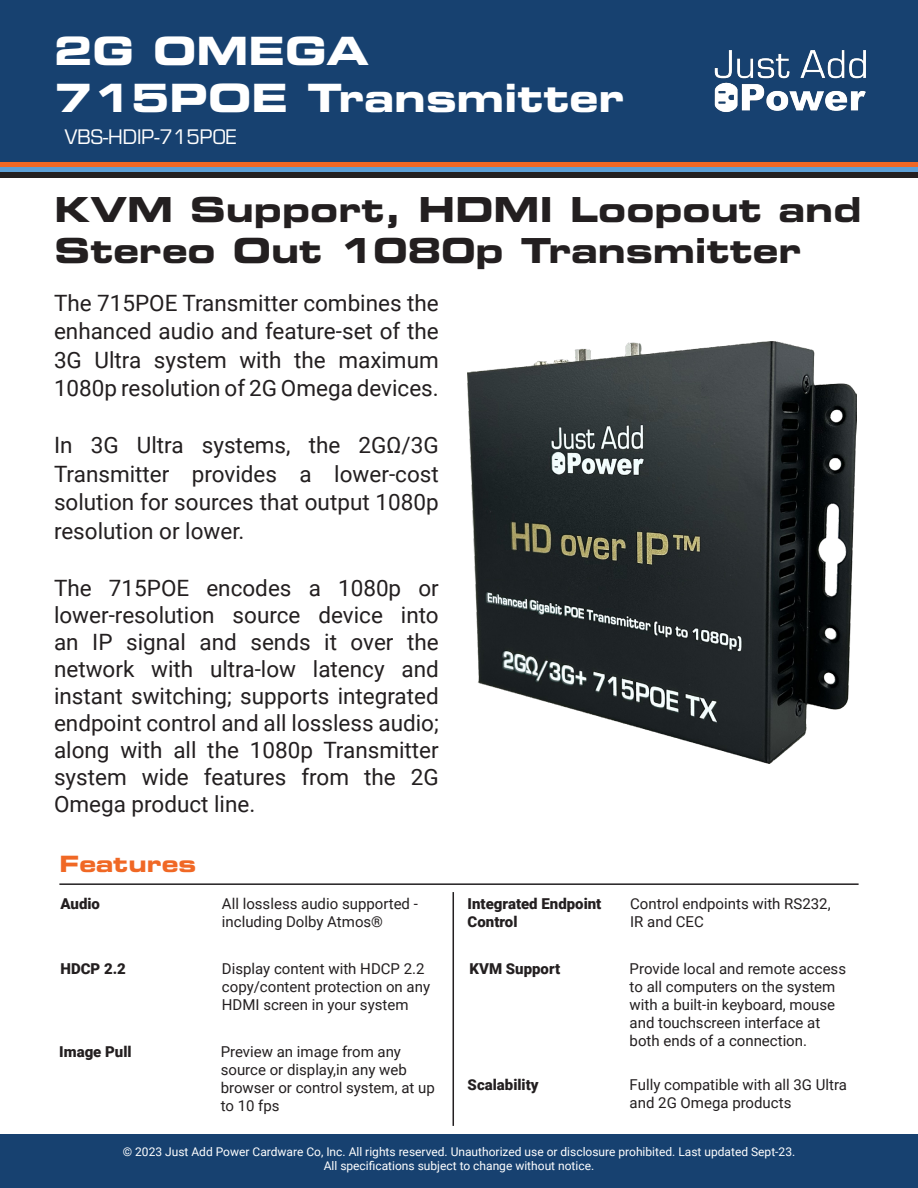
<style>
.page{position:relative;width:918px;height:1188px;background:#fff}
.page>*{position:absolute;margin:0;border:0;box-sizing:border-box;transform-origin:0 0}
.t1{font:39px "Eurostile LT Std Bold Ex 2";color:#fff}
.t2{font:34.5px/41.4px "Eurostile LT Std Bold Ex 2";color:#231f20}
.t3{font:22.5px/27px "Roboto";color:#231f20;text-align:justify}
.t4{font:22.5px "Eurostile LT Std Bold Ex 2";color:#f06825}
.t5{font:19.5px "Eurostile LT Std";color:#fff}
.t6{font:15px/18px "Roboto";color:#231f20}
.t7{font:900 15px "Roboto";color:#231f20}
.t8{font:12px "Roboto";color:#fff}
</style>
<div class="page">
<div style="left:0;top:162px;width:918px;height:5px;background:#f06825"></div>
<div style="left:0;top:0;width:918px;height:162px;background:#174170"></div>
<img style="left:714px;top:50px;width:152px;height:63px">
<div style="left:0;top:167px;width:918px;height:5px;background:#5c9fd6"></div>
<div style="left:0;top:172px;width:918px;height:6px;background:#231f20"></div>
<div style="left:0;top:1134px;width:918px;height:54px;background:#174170"></div>
<hr style="left:59px;top:883px;width:800px;height:2px;background:#231f20">
<hr style="left:453px;top:892px;width:1px;height:234px;background:#231f20">
<img style="left:468px;top:341px;width:388px;height:422px">
<p class="t1" style="left:54px;top:23px;width:317px">2G OMEGA</p>
<p class="t1" style="left:54px;top:70px;width:572px">715POE Transmitter</p>
<p class="t5" style="left:65px;top:125px;width:174px">VBS-HDIP-715POE</p>
<p class="t2" style="left:55px;top:188px;width:808px">KVM Support, HDMI Loopout and<br>Stereo Out 1080p Transmitter</p>
<p class="t3" style="left:54px;top:288px;width:386px;line-height:28.5px">The 715POE Transmitter combines the enhanced audio and feature-set of the 3G Ultra system with the maximum 1080p resolution of 2G Omega devices.</p>
<p class="t3" style="left:54px;top:430px;width:386px;line-height:28.5px">In 3G Ultra systems, the 2GΩ/3G Transmitter provides a lower-cost solution for sources that output 1080p resolution or lower.</p>
<p class="t3" style="left:54px;top:573px;width:386px">The 715POE encodes a 1080p or lower-resolution source device into an IP signal and sends it over the network with ultra-low latency and instant switching; supports integrated endpoint control and all lossless audio; along with all the 1080p Transmitter system wide features from the 2G Omega product line.</p>
<p class="t4" style="left:59px;top:848px;width:138px">Features</p>
<p class="t7" style="left:60px;top:893px;width:41px">Audio</p>
<p class="t6" style="left:222px;top:894px;width:198px">All lossless audio supported - including Dolby Atmos®</p>
<p class="t7" style="left:60px;top:958px;width:67px">HDCP 2.2</p>
<p class="t6" style="left:222px;top:959px;width:210px">Display content with HDCP 2.2 copy/content protection on any<br>HDMI screen in your system</p>
<p class="t7" style="left:59px;top:1041px;width:74px">Image Pull</p>
<p class="t6" style="left:221px;top:1042px;width:216px">Preview an image from any source or display,in any web browser or control system, at up to 10 fps</p>
<p class="t7" style="left:468px;top:893px;width:135px">Integrated Endpoint</p>
<p class="t7" style="left:468px;top:911px;width:51px">Control</p>
<p class="t6" style="left:630px;top:894px;width:202px">Control endpoints with RS232,<br>IR and CEC</p>
<p class="t7" style="left:470px;top:958px;width:92px">KVM Support</p>
<p class="t6" style="left:630px;top:959px;width:218px">Provide local and remote access to all computers on the system with a built-in keyboard, mouse and touchscreen interface at both ends of a connection.</p>
<p class="t7" style="left:468px;top:1074px;width:72px">Scalability</p>
<p class="t6" style="left:630px;top:1075px;width:219px">Fully compatible with all 3G Ultra and 2G Omega products</p>
<p class="t8" style="left:123px;top:1143px;width:674px">© 2023 Just Add Power Cardware Co, Inc. All rights reserved. Unauthorized use or disclosure prohibited. Last updated Sept-23.</p>
<p class="t8" style="left:324px;top:1157px;width:272px">All specifications subject to change without notice.</p>
</div>
